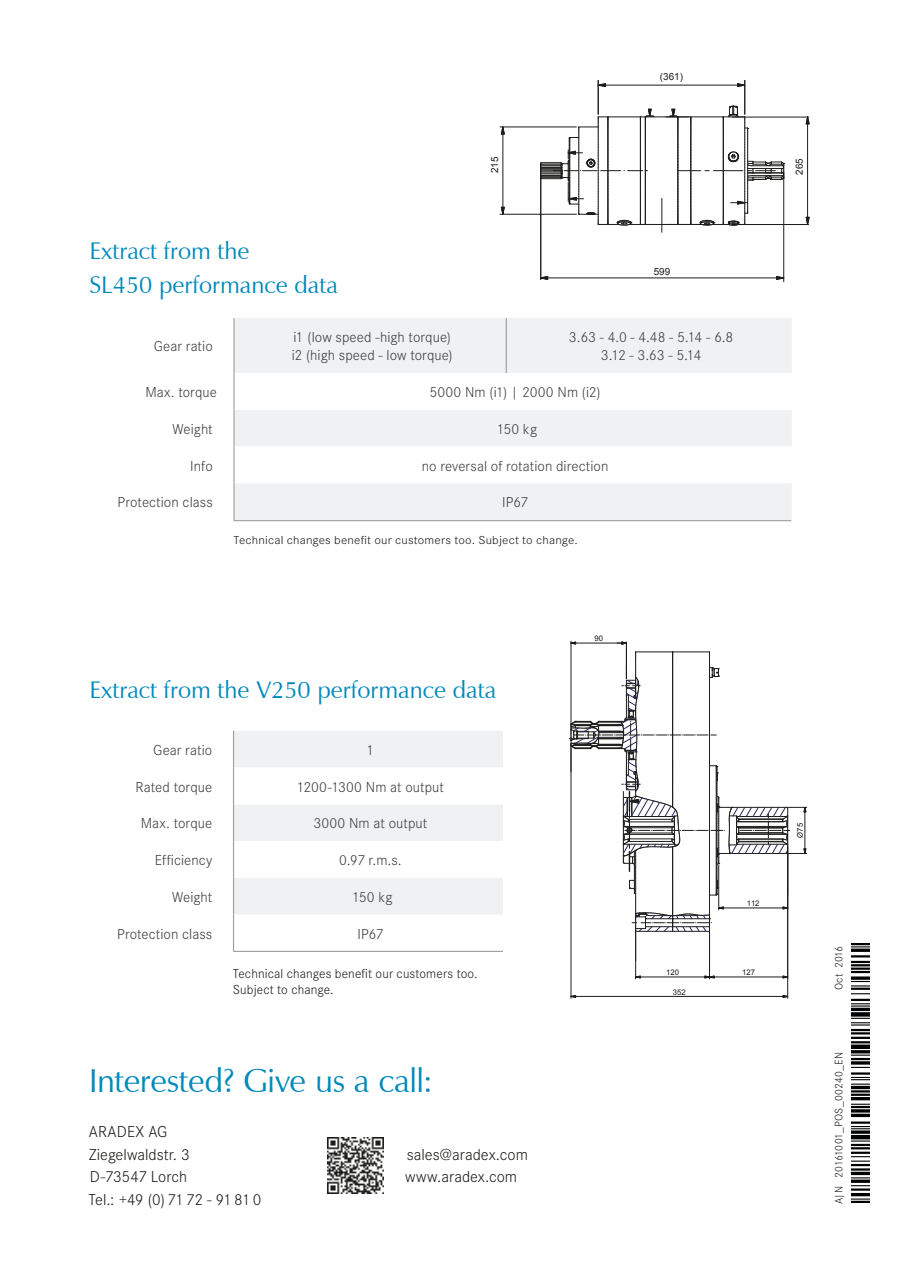
<style>
.page{position:relative;width:902px;height:1272px;background:#fff}
.page>*{position:absolute;margin:0;border:0;box-sizing:border-box;transform-origin:0 0}
.t1{font:33px "Zapf Humanist 601 BT";letter-spacing:-.01em;color:#0089bc}
.t2{font:24px/33.8px "Zapf Humanist 601 BT";color:#0089bc}
.t3{font:300 16.5px/22.5px "Corporate S";color:#1d1d1b}
.t4{font:300 15px/18px "Corporate S";letter-spacing:.005em;color:#3d3d3c}
.t5{font:300 15px/18px "Corporate S";letter-spacing:-.03em;color:#3d3d3c;text-align:center}
.t6{font:300 13.5px/16.2px "Corporate S";letter-spacing:.01em;color:#1d1d1b}
.t7{font:300 12px "Corporate S";letter-spacing:.015em;color:#1d1d1b;scale:1.1 1}
.t8{font:300 11.25px "Corporate S";letter-spacing:.005em;color:#1d1d1b}
.t9{font:9.9px "Arial";letter-spacing:-.005em;color:#1d1d1b}
.t10{font:7.65px "Arial";color:#1d1d1b}
</style>
<div class="page">
<img style="left:851px;top:943px;width:18px;height:259px">
<img style="left:327px;top:1137px;width:56px;height:56px">
<div style="left:234px;top:318px;width:557px;height:202px;background:#eff1f3"></div>
<svg style="left:234px;top:373px;width:557px;height:110px"></svg>
<hr style="left:233px;top:318px;width:1px;height:55px;background:#9d9d9d">
<hr style="left:505px;top:318px;width:2px;height:55px;background:#9d9d9d">
<hr style="left:233px;top:409px;width:1px;height:37px;background:#9d9d9d">
<hr style="left:233px;top:483px;width:1px;height:37px;background:#9d9d9d">
<hr style="left:233px;top:373px;width:1px;height:36px;background:#9d9d9d">
<hr style="left:233px;top:446px;width:1px;height:37px;background:#9d9d9d">
<div style="left:234px;top:731px;width:269px;height:36px;background:#eff1f3"></div>
<svg style="left:234px;top:767px;width:269px;height:148px"></svg>
<hr style="left:233px;top:730px;width:1px;height:37px;background:#9d9d9d">
<hr style="left:233px;top:767px;width:1px;height:37px;background:#9d9d9d">
<hr style="left:233px;top:804px;width:1px;height:37px;background:#9d9d9d">
<hr style="left:233px;top:878px;width:1px;height:36px;background:#9d9d9d">
<hr style="left:233px;top:841px;width:1px;height:37px;background:#9d9d9d">
<hr style="left:233px;top:914px;width:1px;height:37px;background:#9d9d9d">
<hr style="left:635px;top:931px;width:37px;height:1px;background:#1d1d1b">
<hr style="left:635px;top:651px;width:37px;height:1px;background:#1d1d1b">
<hr style="left:672px;top:931px;width:37px;height:1px;background:#1d1d1b">
<hr style="left:672px;top:651px;width:37px;height:1px;background:#1d1d1b">
<svg style="left:571px;top:641px;width:5px;height:3px"></svg>
<hr style="left:575px;top:642px;width:46px;height:1px;background:#1d1d1b">
<hr style="left:570px;top:641px;width:1px;height:82px;background:#1d1d1b">
<svg style="left:617px;top:641px;width:10px;height:3px"></svg>
<hr style="left:626px;top:642px;width:1px;height:36px;background:#1d1d1b">
<svg style="left:636px;top:975px;width:5px;height:3px"></svg>
<hr style="left:640px;top:976px;width:64px;height:1px;background:#1d1d1b">
<hr style="left:635px;top:930px;width:1px;height:48px;background:#1d1d1b">
<hr style="left:709px;top:922px;width:1px;height:38px;background:#1d1d1b">
<svg style="left:782px;top:975px;width:7px;height:3px"></svg>
<svg style="left:704px;top:975px;width:10px;height:3px"></svg>
<hr style="left:714px;top:976px;width:69px;height:1px;background:#1d1d1b">
<hr style="left:709px;top:932px;width:1px;height:46px;background:#1d1d1b">
<hr style="left:575px;top:996px;width:208px;height:1px;background:#1d1d1b">
<hr style="left:787px;top:853px;width:1px;height:145px;background:#1d1d1b">
<hr style="left:570px;top:744px;width:1px;height:254px;background:#1d1d1b">
<svg style="left:569px;top:652px;width:237px;height:279px"></svg>
<hr style="left:645px;top:116px;width:32px;height:1px;background:#1d1d1b">
<hr style="left:645px;top:224px;width:32px;height:1px;background:#1d1d1b">
<svg style="left:501px;top:126px;width:3px;height:9px"></svg>
<svg style="left:501px;top:207px;width:3px;height:7px"></svg>
<hr style="left:502px;top:134px;width:1px;height:73px;background:#1d1d1b">
<hr style="left:500px;top:127px;width:76px;height:1px;background:#1d1d1b">
<hr style="left:500px;top:214px;width:76px;height:1px;background:#1d1d1b">
<svg style="left:597px;top:83px;width:9px;height:4px"></svg>
<svg style="left:737px;top:83px;width:9px;height:4px"></svg>
<hr style="left:605px;top:85px;width:132px;height:1px;background:#1d1d1b">
<hr style="left:598px;top:80px;width:1px;height:34px;background:#1d1d1b">
<hr style="left:744px;top:80px;width:1px;height:34px;background:#1d1d1b">
<svg style="left:540px;top:276px;width:8px;height:4px"></svg>
<svg style="left:776px;top:276px;width:9px;height:4px"></svg>
<hr style="left:547px;top:278px;width:229px;height:1px;background:#1d1d1b">
<svg style="left:805px;top:116px;width:4px;height:9px"></svg>
<svg style="left:805px;top:217px;width:4px;height:8px"></svg>
<hr style="left:807px;top:124px;width:1px;height:93px;background:#1d1d1b">
<svg style="left:539px;top:109px;width:115px;height:117px"></svg>
<svg style="left:665px;top:106px;width:119px;height:120px"></svg>
<hr style="left:732px;top:117px;width:76px;height:1px;background:#1d1d1b">
<hr style="left:732px;top:224px;width:76px;height:1px;background:#1d1d1b">
<hr style="left:540px;top:176px;width:1px;height:103px;background:#1d1d1b">
<hr style="left:661px;top:198px;width:1px;height:34px;background:#1d1d1b">
<hr style="left:783px;top:172px;width:1px;height:110px;background:#1d1d1b">
<hr style="left:233px;top:950px;width:270px;height:1px;background:#9d9d9d">
<hr style="left:233px;top:520px;width:558px;height:1px;background:#9d9d9d">
<h2 class="t2" style="left:89px;top:234px;width:250px">Extract from the<br>SL450 performance data</h2>
<p class="t9" style="left:488px;top:173px;width:18px;rotate:-90deg">215</p>
<p class="t9" style="left:659px;top:70px;width:25px">(361)</p>
<p class="t9" style="left:653px;top:265px;width:18px">599</p>
<p class="t4" style="left:154px;top:337px;width:60px">Gear ratio</p>
<p class="t4" style="left:292px;top:328px;width:162px">i1 (low speed -high torque) i2 (high speed - low torque)</p>
<p class="t5" style="left:569px;top:328px;width:166px">3.63 - 4.0 - 4.48 - 5.14 - 6.8<br>3.12 - 3.63 - 5.14</p>
<p class="t4" style="left:145px;top:383px;width:73px">Max. torque</p>
<p class="t4" style="left:429px;top:383px;width:172px">5000 Nm (i1) | 2000 Nm (i2)</p>
<p class="t4" style="left:172px;top:420px;width:42px">Weight</p>
<p class="t4" style="left:497px;top:420px;width:42px">150 kg</p>
<p class="t4" style="left:190px;top:456px;width:24px">Info</p>
<p class="t4" style="left:421px;top:456px;width:188px">no reversal of rotation direction</p>
<p class="t4" style="left:118px;top:493px;width:97px">Protection class</p>
<p class="t4" style="left:502px;top:493px;width:27px">IP67</p>
<p class="t7" style="left:233px;top:533px;width:314px">Technical changes benefit our customers too. Subject to change.</p>
<h2 class="t2" style="left:89px;top:673px;width:408px">Extract from the V250 performance data</h2>
<p class="t4" style="left:153px;top:741px;width:60px">Gear ratio</p>
<p class="t4" style="left:366px;top:741px;width:9px">1</p>
<p class="t4" style="left:136px;top:777px;width:78px">Rated torque</p>
<p class="t4" style="left:297px;top:777px;width:149px">1200-1300 Nm at output</p>
<p class="t4" style="left:141px;top:814px;width:73px">Max. torque</p>
<p class="t4" style="left:313px;top:814px;width:115px">3000 Nm at output</p>
<p class="t4" style="left:155px;top:851px;width:59px">Efficiency</p>
<p class="t4" style="left:339px;top:851px;width:64px">0.97 r.m.s.</p>
<p class="t4" style="left:172px;top:888px;width:42px">Weight</p>
<p class="t4" style="left:352px;top:888px;width:42px">150 kg</p>
<p class="t4" style="left:117px;top:924px;width:97px">Protection class</p>
<p class="t4" style="left:357px;top:924px;width:27px">IP67</p>
<p class="t6" style="left:233px;top:965px;width:246px">Technical changes benefit our customers too.<br>Subject to change.</p>
<h1 class="t1" style="left:89px;top:1060px;width:346px">Interested? Give us a call:</h1>
<p class="t3" style="left:89px;top:1120px;width:174px">ARADEX AG<br>Ziegelwaldstr. 3<br>D-73547 Lorch<br>Tel.: +49 (0)7172 - 91810</p>
<p class="t3" style="left:405px;top:1143px;width:124px">sales@aradex.com www.aradex.com</p>
<p class="t10" style="left:594px;top:633px;width:10px">90</p>
<p class="t10" style="left:746px;top:898px;width:14px">112</p>
<p class="t10" style="left:666px;top:967px;width:14px">120</p>
<p class="t10" style="left:742px;top:967px;width:14px">127</p>
<p class="t10" style="left:673px;top:986px;width:14px">352</p>
<p class="t9" style="left:792px;top:175px;width:18px;rotate:-90deg">265</p>
<p class="t10" style="left:794px;top:837px;width:16px;rotate:-90deg">Ø75</p>
<p class="t8" style="left:832px;top:990px;width:46px;rotate:-90deg">Oct 2016</p>
<p class="t8" style="left:832px;top:1204px;width:154px;rotate:-90deg">A|N 20161001_POS_00240_EN</p>
</div>
